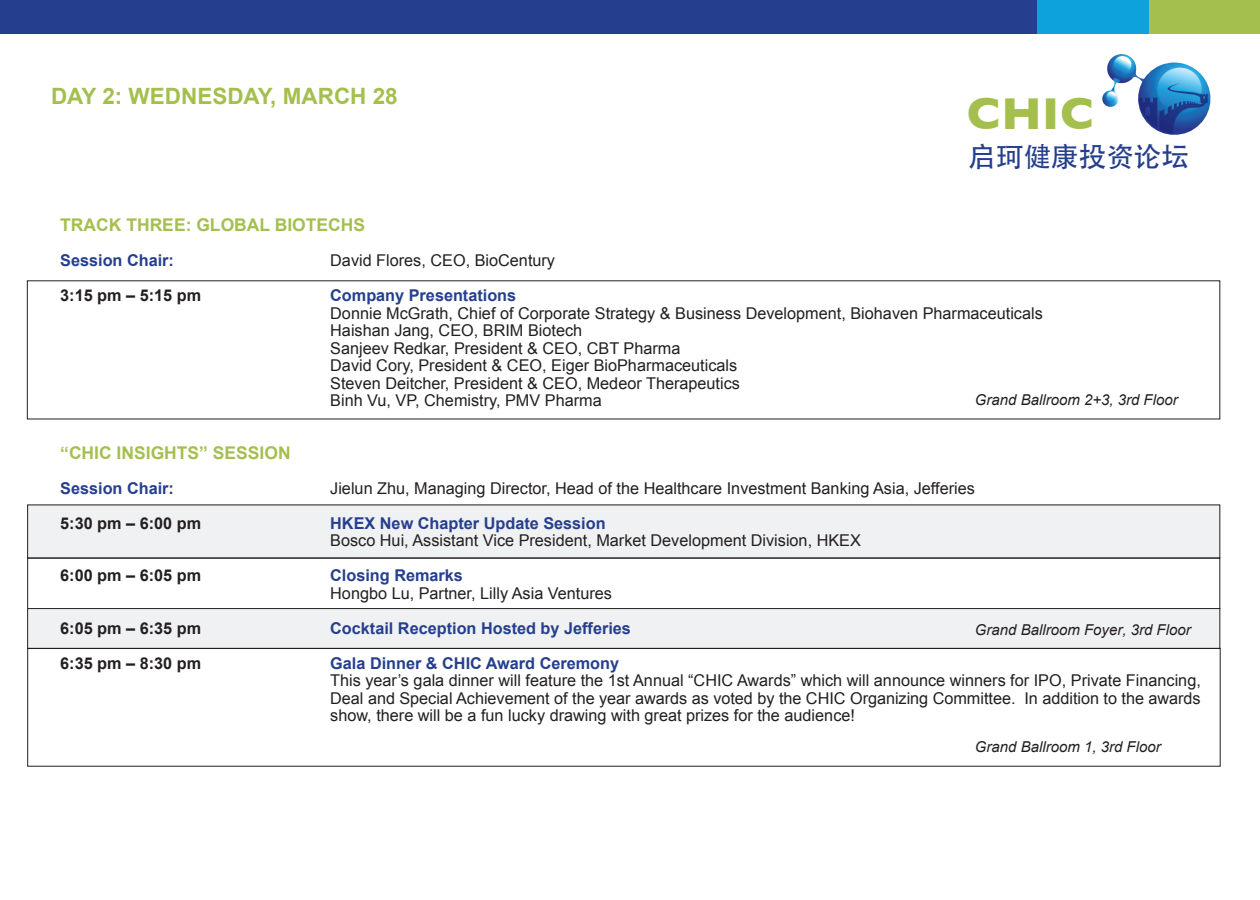
<style>
.page{position:relative;width:1260px;height:900px;background:#fff}
.page>*{position:absolute;margin:0;border:0;box-sizing:border-box;transform-origin:0 0}
.t1{font:700 45.5px "Gill Sans";color:#a5bf4e}
.t2{font:27.5px "Sim Sun G Bpc EUC H";color:#253f8e}
.t3{font:700 22.5px "Arial";color:#a5bf4e}
.t4{font:700 17.5px "Arial";color:#a5bf4e}
.t5{font:16.25px/17.5px "Arial";color:#231f20}
.t6{font:700 16.25px "Arial";color:#253f8e}
.t7{font:700 16.25px "Arial";color:#231f20}
.t8{font:italic 15px "Arial";color:#231f20}
</style>
<div class="page">
<div style="left:28px;top:505px;width:1192px;height:53px;background:#f0f1f2"></div>
<div style="left:28px;top:558px;width:1192px;height:51px;border:1px solid #231f20"></div>
<div style="left:28px;top:609px;width:1192px;height:39px;background:#f0f1f2"></div>
<div style="left:0;top:0;width:1037px;height:34px;background:#253f8e"></div>
<div style="left:1148px;top:0;width:112px;height:34px;background:#a5bf4e"></div>
<div style="left:1037px;top:0;width:111px;height:34px;background:#0da2dc"></div>
<div style="left:28px;top:648px;width:1192px;height:118px;border:1px solid #231f20"></div>
<svg style="left:1102px;top:54px;width:109px;height:81px"></svg>
<h3 class="t3" style="left:51px;top:81px;width:348px">DAY 2: WEDNESDAY, MARCH 28</h3>
<h1 class="t1" style="left:967px;top:78px;width:129px">CHIC</h1>
<h2 class="t2" style="left:969px;top:141px;width:222px">启珂健康投资论坛</h2>
<p class="t4" style="left:60px;top:213px;width:306px">TRACK THREE: GLOBAL BIOTECHS</p>
<p class="t6" style="left:60px;top:250px;width:115px">Session Chair:</p>
<p class="t5" style="left:330px;top:252px;width:226px">David Flores, CEO, BioCentury</p>
<p class="t7" style="left:60px;top:285px;width:142px">3:15 pm – 5:15 pm</p>
<p class="t6" style="left:330px;top:285px;width:188px">Company Presentations</p>
<p class="t5" style="left:330px;top:304px;width:714px">Donnie McGrath, Chief of Corporate Strategy &amp; Business Development, Biohaven Pharmaceuticals Haishan Jang, CEO, BRIM Biotech<br>Sanjeev Redkar, President &amp; CEO, CBT Pharma<br>David Cory, President &amp; CEO, Eiger BioPharmaceuticals<br>Steven Deitcher, President &amp; CEO, Medeor Therapeutics<br>Binh Vu, VP, Chemistry, PMV Pharma</p>
<p class="t4" style="left:60px;top:441px;width:232px">“CHIC INSIGHTS” SESSION</p>
<p class="t6" style="left:60px;top:477px;width:115px">Session Chair:</p>
<p class="t5" style="left:330px;top:479px;width:646px">Jielun Zhu, Managing Director, Head of the Healthcare Investment Banking Asia, Jefferies</p>
<p class="t7" style="left:60px;top:512px;width:142px">5:30 pm – 6:00 pm</p>
<p class="t6" style="left:330px;top:512px;width:277px">HKEX New Chapter Update Session</p>
<p class="t5" style="left:330px;top:532px;width:532px">Bosco Hui, Assistant Vice President, Market Development Division, HKEX</p>
<p class="t7" style="left:60px;top:565px;width:142px">6:00 pm – 6:05 pm</p>
<p class="t6" style="left:330px;top:565px;width:134px">Closing Remarks</p>
<p class="t5" style="left:330px;top:584px;width:283px">Hongbo Lu, Partner, Lilly Asia Ventures</p>
<p class="t7" style="left:60px;top:617px;width:142px">6:05 pm – 6:35 pm</p>
<p class="t6" style="left:330px;top:617px;width:302px">Cocktail Reception Hosted by Jefferies</p>
<p class="t7" style="left:60px;top:652px;width:142px">6:35 pm – 8:30 pm</p>
<p class="t6" style="left:330px;top:652px;width:290px">Gala Dinner &amp; CHIC Award Ceremony</p>
<p class="t5" style="left:330px;top:672px;width:872px;text-align:justify">This year’s gala dinner will feature the 1st Annual “CHIC Awards” which will announce winners for IPO, Private Financing, Deal and Special Achievement of the year awards as voted by the CHIC Organizing Committee. In addition to the awards show, there will be a fun lucky drawing with great prizes for the audience!</p>
<p class="t8" style="left:975px;top:390px;width:204px">Grand Ballroom 2+3, 3rd Floor</p>
<p class="t8" style="left:975px;top:620px;width:217px">Grand Ballroom Foyer, 3rd Floor</p>
<p class="t8" style="left:975px;top:737px;width:187px">Grand Ballroom 1, 3rd Floor</p>
</div>
